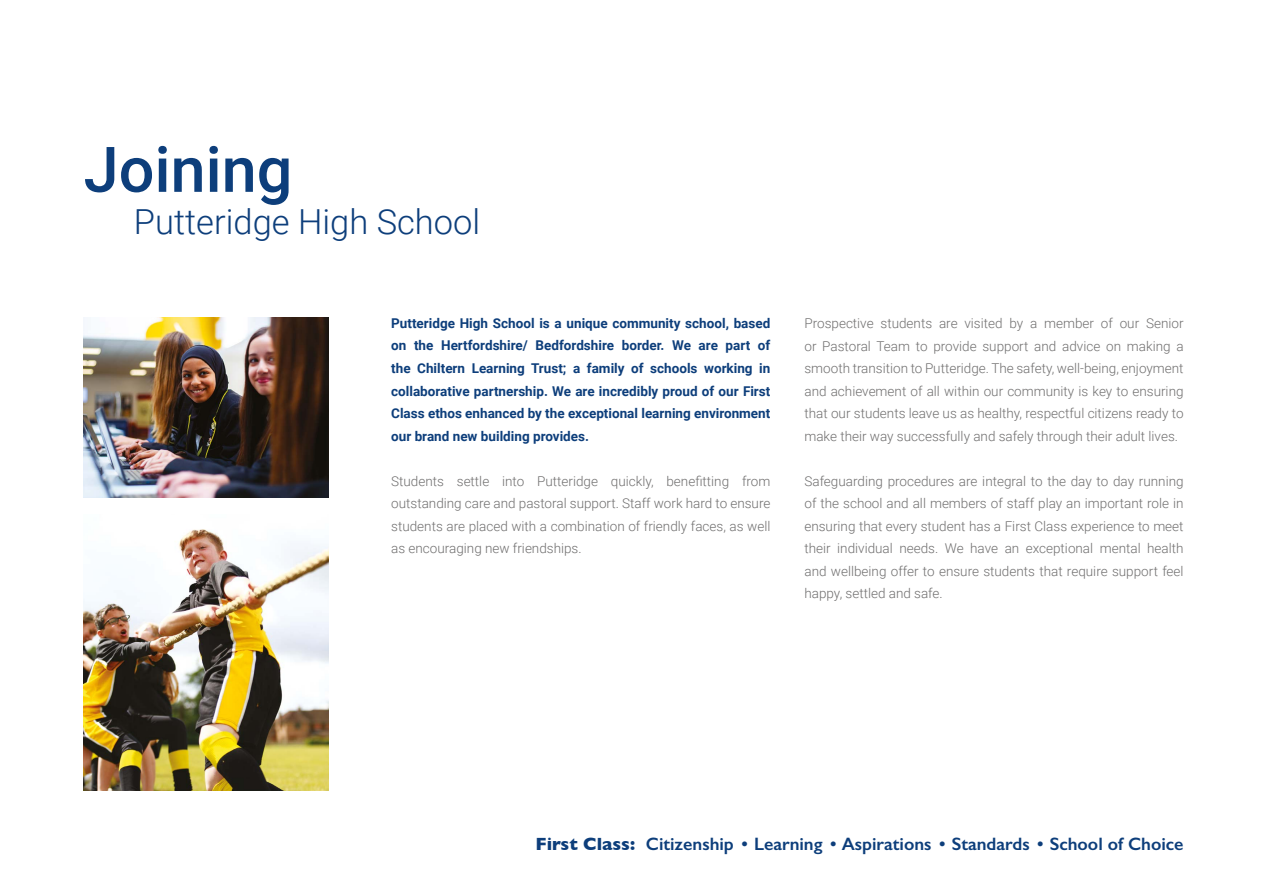
<style>
.page{position:relative;width:1263px;height:893px;background:#fff}
.page>*{position:absolute;margin:0;border:0;box-sizing:border-box;transform-origin:0 0}
.t1{font:500 63px "Roboto";color:#0d3e7b}
.t2{font:300 34.5px "Roboto";color:#0d3e7b}
.t3{font:600 18px "Gill Sans";color:#0d3e7b}
.t4{font:300 13.5px/22.5px "Roboto";color:#706f6f;text-align:justify}
.t5{font:700 13.5px/22.5px "Roboto";color:#0d3e7b;text-align:justify}
.s1{font-weight:700}
</style>
<div class="page">
<img style="left:84px;top:318px;width:244px;height:179px">
<img style="left:84px;top:529px;width:244px;height:262px">
<h1 class="t1" style="left:84px;top:125px;width:210px">Joining</h1>
<h2 class="t2" style="left:134px;top:197px;width:348px">Putteridge High School</h2>
<p class="t5" style="left:391px;top:311px;width:381px">Putteridge High School is a unique community school, based on the Hertfordshire/ Bedfordshire border. We are part of the Chiltern Learning Trust; a family of schools working in collaborative partnership. We are incredibly proud of our First Class ethos enhanced by the exceptional learning environment our brand new building provides.</p>
<p class="t4" style="left:391px;top:469px;width:381px">Students settle into Putteridge quickly, benefitting from outstanding care and pastoral support. Staff work hard to ensure students are placed with a combination of friendly faces, as well as encouraging new friendships.</p>
<p class="t4" style="left:804px;top:311px;width:381px">Prospective students are visited by a member of our Senior or Pastoral Team to provide support and advice on making a smooth transition to Putteridge. The safety, well-being, enjoyment and achievement of all within our community is key to ensuring that our students leave us as healthy, respectful citizens ready to make their way successfully and safely through their adult lives.</p>
<p class="t4" style="left:804px;top:469px;width:381px">Safeguarding procedures are integral to the day to day running of the school and all members of staff play an important role in ensuring that every student has a First Class experience to meet their individual needs. We have an exceptional mental health and wellbeing offer to ensure students that require support feel happy, settled and safe.</p>
<h3 class="t3" style="left:535px;top:833px;width:650px"><span class="s1">First Class:</span> Citizenship • Learning • Aspirations • Standards • School of Choice</h3>
</div>
